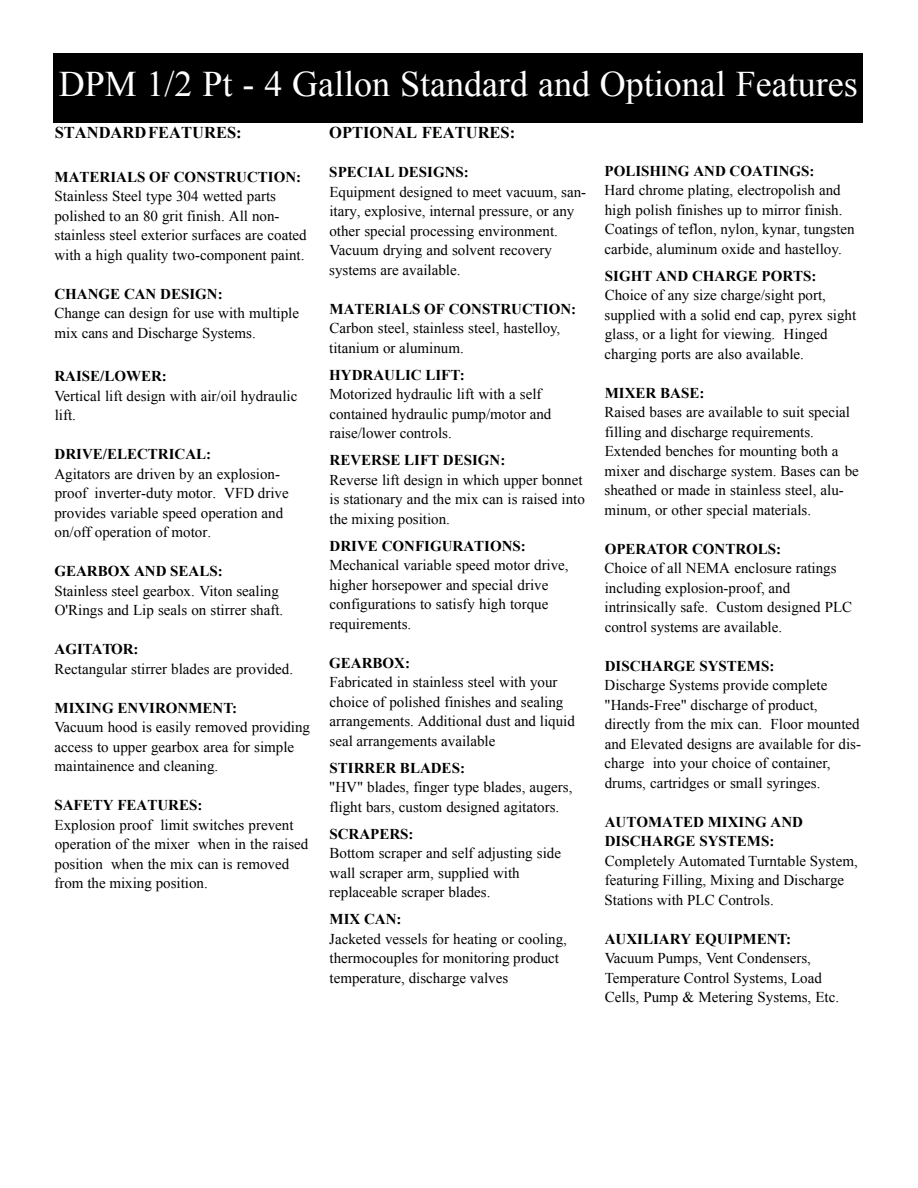
<style>
.page{position:relative;width:918px;height:1188px;background:#fff}
.page>*{position:absolute;margin:0;border:0;box-sizing:border-box;transform-origin:0 0}
.t1{font:36px "Times New Roman";color:#fff}
.t2{font:700 16.5px "Times New Roman";color:#000}
.t3{font:15px/19.5px "Times New Roman";color:#000}
.t4{font:700 15px/19.5px "Times New Roman";color:#000}
</style>
<div class="page">
<div style="left:53px;top:53px;width:810px;height:69px;background:#000"></div>
<h1 class="t1" style="left:59px;top:64px;width:801px">DPM 1/2 Pt - 4 Gallon Standard and Optional Features</h1>
<p class="t2" style="left:55px;top:123px;width:189px">STANDARD FEATURES:</p>
<p class="t4" style="left:55px;top:167px;width:248px">MATERIALS OF CONSTRUCTION:</p>
<p class="t3" style="left:54px;top:186px;width:254px">Stainless Steel type 304 wetted parts polished to an 80 grit finish. All non&shy;stainless steel exterior surfaces are coated with a high quality two-component paint.</p>
<p class="t4" style="left:54px;top:284px;width:170px">CHANGE CAN DESIGN:</p>
<p class="t3" style="left:54px;top:303px;width:246px">Change can design for use with multiple mix cans and Discharge Systems.</p>
<p class="t4" style="left:54px;top:366px;width:114px">RAISE/LOWER:</p>
<p class="t3" style="left:54px;top:386px;width:244px">Vertical lift design with air/oil hydraulic lift.</p>
<p class="t4" style="left:55px;top:444px;width:158px">DRIVE/ELECTRICAL:</p>
<p class="t3" style="left:54px;top:464px;width:236px">Agitators are driven by an explosion&shy;proof inverter-duty motor. VFD drive provides variable speed operation and on/off operation of motor.</p>
<p class="t4" style="left:54px;top:561px;width:170px">GEARBOX AND SEALS:</p>
<p class="t3" style="left:54px;top:581px;width:230px">Stainless steel gearbox. Viton sealing<br>O'Rings and Lip seals on stirrer shaft.</p>
<p class="t4" style="left:55px;top:639px;width:86px">AGITATOR:</p>
<p class="t3" style="left:55px;top:659px;width:240px">Rectangular stirrer blades are provided.</p>
<p class="t4" style="left:55px;top:698px;width:184px">MIXING ENVIRONMENT:</p>
<p class="t3" style="left:55px;top:717px;width:257px">Vacuum hood is easily removed providing access to upper gearbox area for simple maintainence and cleaning.</p>
<p class="t4" style="left:54px;top:795px;width:149px">SAFETY FEATURES:</p>
<p class="t3" style="left:54px;top:815px;width:255px">Explosion proof limit switches prevent operation of the mixer when in the raised position when the mix can is removed from the mixing position.</p>
<p class="t2" style="left:329px;top:123px;width:188px">OPTIONAL FEATURES:</p>
<p class="t4" style="left:329px;top:162px;width:141px">SPECIAL DESIGNS:</p>
<p class="t3" style="left:329px;top:182px;width:258px">Equipment designed to meet vacuum, san&shy;itary, explosive, internal pressure, or any other special processing environment.<br>Vacuum drying and solvent recovery systems are available.</p>
<p class="t4" style="left:330px;top:299px;width:248px">MATERIALS OF CONSTRUCTION:</p>
<p class="t3" style="left:329px;top:318px;width:232px">Carbon steel, stainless steel, hastelloy, titanium or aluminum.</p>
<p class="t4" style="left:329px;top:365px;width:137px">HYDRAULIC LIFT:</p>
<p class="t3" style="left:329px;top:384px;width:224px">Motorized hydraulic lift with a self contained hydraulic pump/motor and raise/lower controls.</p>
<p class="t4" style="left:330px;top:450px;width:177px">REVERSE LIFT DESIGN:</p>
<p class="t3" style="left:330px;top:470px;width:257px">Reverse lift design in which upper bonnet is stationary and the mix can is raised into the mixing position.</p>
<p class="t4" style="left:330px;top:536px;width:198px">DRIVE CONFIGURATIONS:</p>
<p class="t3" style="left:329px;top:555px;width:241px">Mechanical variable speed motor drive, higher horsepower and special drive configurations to satisfy high torque requirements.</p>
<p class="t4" style="left:329px;top:653px;width:82px">GEARBOX:</p>
<p class="t3" style="left:329px;top:672px;width:247px">Fabricated in stainless steel with your choice of polished finishes and sealing arrangements. Additional dust and liquid seal arrangements available</p>
<p class="t4" style="left:330px;top:758px;width:137px">STIRRER BLADES:</p>
<p class="t3" style="left:329px;top:777px;width:245px">"HV" blades, finger type blades, augers, flight bars, custom designed agitators.</p>
<p class="t4" style="left:329px;top:824px;width:86px">SCRAPERS:</p>
<p class="t3" style="left:329px;top:843px;width:233px">Bottom scraper and self adjusting side wall scraper arm, supplied with replaceable scraper blades.</p>
<p class="t4" style="left:330px;top:909px;width:74px">MIX CAN:</p>
<p class="t3" style="left:329px;top:929px;width:239px">Jacketed vessels for heating or cooling, thermocouples for monitoring product temperature, discharge valves</p>
<p class="t4" style="left:605px;top:161px;width:212px">POLISHING AND COATINGS:</p>
<p class="t3" style="left:605px;top:181px;width:252px">Hard chrome plating, electropolish and high polish finishes up to mirror finish.<br>Coatings of teflon, nylon, kynar, tungsten carbide, aluminum oxide and hastelloy.</p>
<p class="t4" style="left:605px;top:266px;width:213px">SIGHT AND CHARGE PORTS:</p>
<p class="t3" style="left:605px;top:286px;width:253px">Choice of any size charge/sight port, supplied with a solid end cap, pyrex sight glass, or a light for viewing. Hinged charging ports are also available.</p>
<p class="t4" style="left:605px;top:383px;width:101px">MIXER BASE:</p>
<p class="t3" style="left:605px;top:403px;width:256px">Raised bases are available to suit special filling and discharge requirements.<br>Extended benches for mounting both a mixer and discharge system. Bases can be sheathed or made in stainless steel, alu&shy;minum, or other special materials.</p>
<p class="t4" style="left:605px;top:539px;width:178px">OPERATOR CONTROLS:</p>
<p class="t3" style="left:605px;top:559px;width:249px">Choice of all NEMA enclosure ratings including explosion-proof, and intrinsically safe. Custom designed PLC control systems are available.</p>
<p class="t4" style="left:605px;top:656px;width:171px">DISCHARGE SYSTEMS:</p>
<p class="t3" style="left:605px;top:676px;width:258px">Discharge Systems provide complete "Hands-Free" discharge of product, directly from the mix can. Floor mounted and Elevated designs are available for dis&shy;charge into your choice of container, drums, cartridges or small syringes.</p>
<p class="t4" style="left:605px;top:812px;width:200px">AUTOMATED MIXING AND<br>DISCHARGE SYSTEMS:</p>
<p class="t3" style="left:605px;top:851px;width:255px">Completely Automated Turntable System, featuring Filling, Mixing and Discharge<br>Stations with PLC Controls.</p>
<p class="t4" style="left:605px;top:929px;width:188px">AUXILIARY EQUIPMENT:</p>
<p class="t3" style="left:605px;top:949px;width:236px">Vacuum Pumps, Vent Condensers,<br>Temperature Control Systems, Load<br>Cells, Pump &amp; Metering Systems, Etc.</p>
</div>
